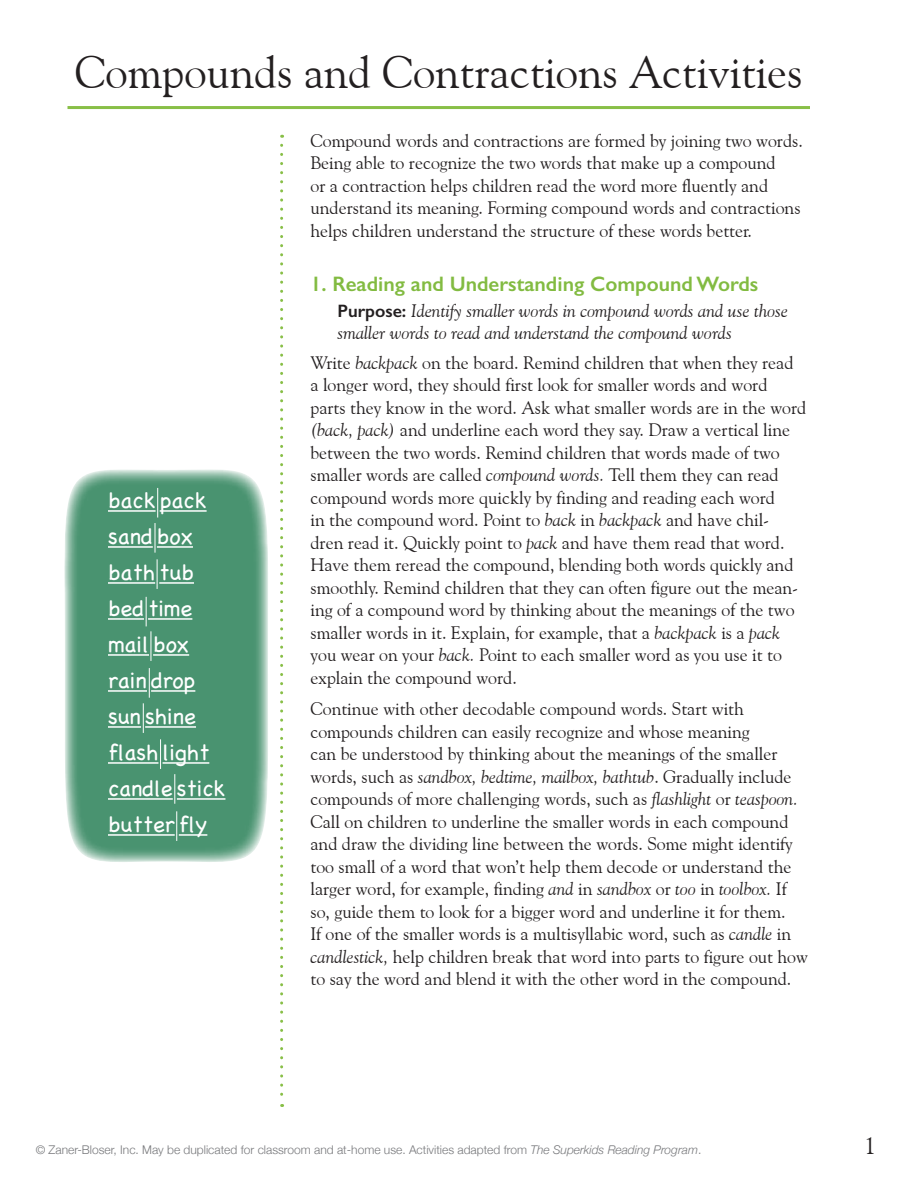
<style>
.page{position:relative;width:918px;height:1188px;background:#fff}
.page>*{position:absolute;margin:0;border:0;box-sizing:border-box;transform-origin:0 0}
.t1{font:45px "Goudy Old Style BT";color:#231f20}
.t2{font:24px "Goudy Old Style BT";color:#231f20}
.t3{font:22.5px/36px "Chalkboard";color:#fff}
.t4{font:600 21px "Gill Sans";color:#82bb41}
.t5{font:18px/22.5px "Goudy Old Style BT";color:#231f20}
.t6{font:italic 18px/22.5px "Goudy Old Style BT";color:#231f20}
.t7{font:300 12px "Helvetica Neue";color:#77787b}
.s1{font-family:"Gill Sans";font-weight:600;font-style:normal}
.s2{font-style:italic}
</style>
<div class="page">
<hr style="left:68px;top:106px;width:742px;height:3px;background:#88bf47">
<svg style="left:280px;top:145px;width:3px;height:962px"></svg>
<svg style="left:64px;top:469px;width:204px;height:393px;background:#5a9d7d"></svg>
<hr style="left:108px;top:510px;width:48px;height:2px;background:#fff">
<hr style="left:160px;top:510px;width:47px;height:2px;background:#fff">
<hr style="left:108px;top:546px;width:45px;height:2px;background:#fff">
<hr style="left:157px;top:546px;width:36px;height:2px;background:#fff">
<hr style="left:108px;top:582px;width:47px;height:2px;background:#fff">
<hr style="left:159px;top:582px;width:35px;height:2px;background:#fff">
<hr style="left:108px;top:618px;width:36px;height:2px;background:#fff">
<hr style="left:148px;top:618px;width:44px;height:2px;background:#fff">
<hr style="left:108px;top:654px;width:41px;height:2px;background:#fff">
<hr style="left:153px;top:654px;width:36px;height:2px;background:#fff">
<hr style="left:108px;top:690px;width:39px;height:2px;background:#fff">
<hr style="left:151px;top:690px;width:44px;height:2px;background:#fff">
<hr style="left:108px;top:726px;width:33px;height:2px;background:#fff">
<hr style="left:145px;top:726px;width:51px;height:2px;background:#fff">
<hr style="left:108px;top:762px;width:50px;height:2px;background:#fff">
<hr style="left:163px;top:762px;width:46px;height:2px;background:#fff">
<hr style="left:108px;top:798px;width:65px;height:2px;background:#fff">
<hr style="left:177px;top:798px;width:48px;height:2px;background:#fff">
<hr style="left:108px;top:834px;width:67px;height:2px;background:#fff">
<hr style="left:179px;top:834px;width:28px;height:2px;background:#fff">
<hr style="left:157px;top:488px;width:1px;height:30px;background:#fff">
<hr style="left:155px;top:523px;width:1px;height:30px;background:#fff">
<hr style="left:157px;top:559px;width:1px;height:30px;background:#fff">
<svg style="left:146px;top:597px;width:1px;height:29px"></svg>
<hr style="left:151px;top:631px;width:1px;height:30px;background:#fff">
<hr style="left:149px;top:668px;width:1px;height:30px;background:#fff">
<hr style="left:143px;top:703px;width:1px;height:30px;background:#fff">
<hr style="left:160px;top:739px;width:1px;height:30px;background:#fff">
<hr style="left:174px;top:774px;width:1px;height:30px;background:#fff">
<hr style="left:176px;top:811px;width:1px;height:30px;background:#fff">
<h1 class="t1" style="left:75px;top:45px;width:729px">Compounds and Contractions Activities</h1>
<p class="t5" style="left:310px;top:129px;width:494px">Compound words and contractions are formed by joining two words.<br>Being able to recognize the two words that make up a compound<br>or a contraction helps children read the word more fluently and understand its meaning. Forming compound words and contractions helps children understand the structure of these words better.</p>
<p class="t4" style="left:310px;top:271px;width:449px">1. Reading and Understanding Compound Words</p>
<p class="t6" style="left:338px;top:299px;width:452px"><span class="s1">Purpose:</span> Identify smaller words in compound words and use those smaller words to read and understand the compound words</p>
<p class="t5" style="left:310px;top:351px;width:497px">Write <span class="s2">backpack</span> on the board. Remind children that when they read<br>a longer word, they should first look for smaller words and word parts they know in the word. Ask what smaller words are in the word <span class="s2">(back, pack)</span> and underline each word they say. Draw a vertical line between the two words. Remind children that words made of two smaller words are called <span class="s2">compound words.</span> Tell them they can read compound words more quickly by finding and reading each word<br>in the compound word. Point to <span class="s2">back</span> in <span class="s2">backpack</span> and have chil&shy;dren read it. Quickly point to <span class="s2">pack</span> and have them read that word.<br>Have them reread the compound, blending both words quickly and smoothly. Remind children that they can often figure out the mean&shy;ing of a compound word by thinking about the meanings of the two smaller words in it. Explain, for example, that a <span class="s2">backpack</span> is a <span class="s2">pack </span>you wear on your <span class="s2">back.</span> Point to each smaller word as you use it to explain the compound word.</p>
<p class="t5" style="left:310px;top:697px;width:499px">Continue with other decodable compound words. Start with compounds children can easily recognize and whose meaning<br>can be understood by thinking about the meanings of the smaller words, such as <span class="s2">sandbox, bedtime, mailbox, bathtub</span>. Gradually include compounds of more challenging words, such as <span class="s2">flashlight</span> or <span class="s2">teaspoon.<br></span>Call on children to underline the smaller words in each compound and draw the dividing line between the words. Some might identify too small of a word that won’t help them decode or understand the larger word, for example, finding <span class="s2">and</span> in <span class="s2">sandbox</span> or <span class="s2">too</span> in <span class="s2">toolbox.</span> If so, guide them to look for a bigger word and underline it for them.<br>If one of the smaller words is a multisyllabic word, such as <span class="s2">candle</span> in <span class="s2">candlestick,</span> help children break that word into parts to figure out how to say the word and blend it with the other word in the compound.</p>
<p class="t3" style="left:108px;top:482px;width:119px">back pack sand box bath tub bed time mail box rain drop sun shine flash light candle stick butter fly</p>
<p class="t7" style="left:36px;top:1140px;width:667px">© Zaner-Bloser, Inc. May be duplicated for classroom and at-home use. Activities adapted from <span class="s2">The Superkids Reading Program</span>.</p>
<h2 class="t2" style="left:864px;top:1131px;width:13px">1</h2>
</div>
